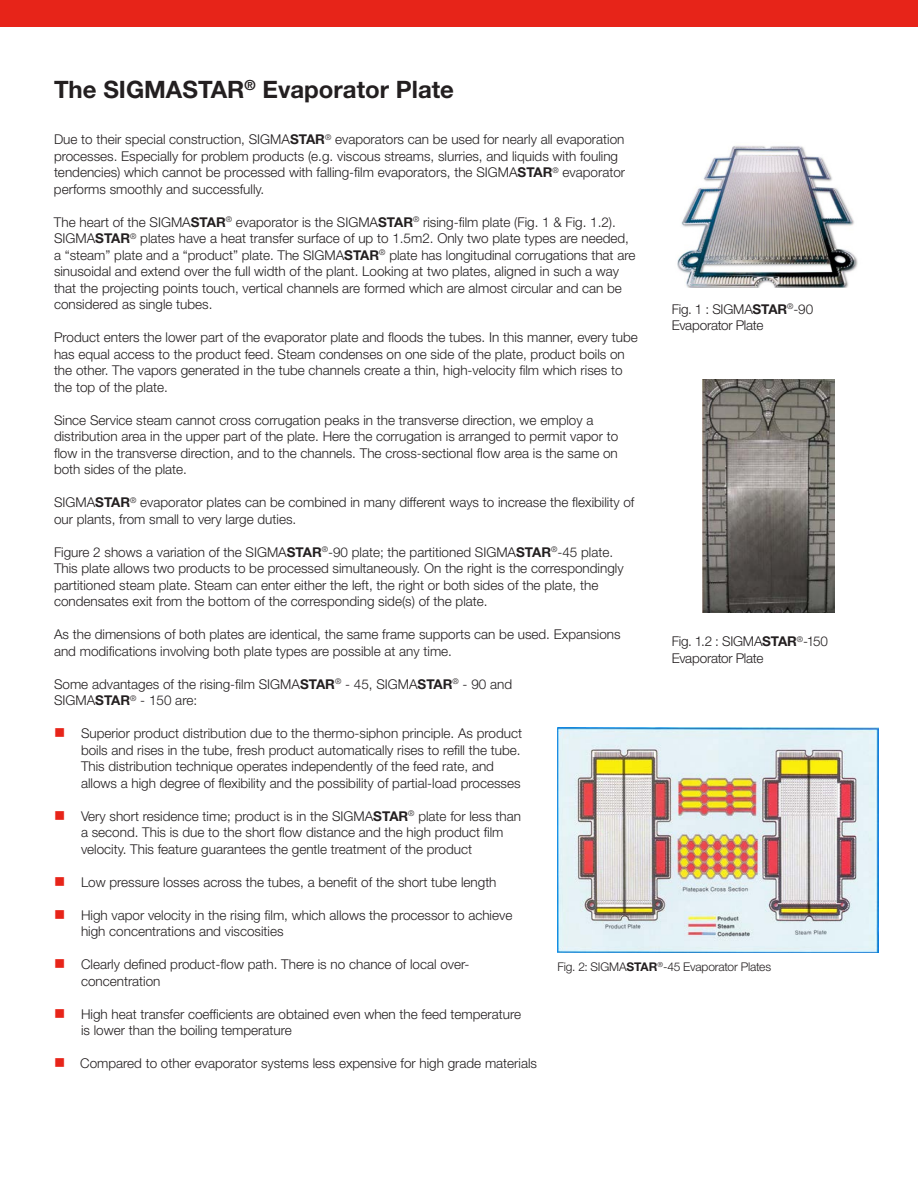
<style>
.page{position:relative;width:918px;height:1188px;background:#fff}
.page>*{position:absolute;margin:0;border:0;box-sizing:border-box;transform-origin:0 0}
.t1{font:700 24px "Helvetica Neue LT Std";color:#231f20}
.Callout_Box_Copy{font:300 13.5px/16.5px "Helvetica Neue LT Std";color:#231f20}
.Callout_Box_Copy-2{font:300 13.5px "Helvetica Neue LT Std";letter-spacing:-.025em;color:#231f20}
.Callout_Box_Copy-3{font:300 12px "Helvetica Neue LT Std";letter-spacing:-.015em;color:#231f20}
.s1{font-weight:700}
.s2{color:#e72419}
</style>
<div class="page">
<img style="left:677px;top:146px;width:181px;height:141px">
<img style="left:703px;top:379px;width:131px;height:234px">
<img style="left:558px;top:728px;width:320px;height:225px">
<div style="left:0;top:0;width:918px;height:27px;background:#e72419"></div>
<p class="t1" style="left:54px;top:74px;width:402px">The SIGMASTAR<sup>®</sup> Evaporator Plate</p>
<p class="Callout_Box_Copy" style="left:54px;top:131px;width:573px">Due to their special construction, SIGMA<span class="s1">STAR</span><sup>®</sup> evaporators can be used for nearly all evaporation processes. Especially for problem products (e.g. viscous streams, slurries, and liquids with fouling tendencies) which cannot be processed with falling-film evaporators, the SIGMA<span class="s1">STAR</span><sup>®</sup> evaporator performs smoothly and successfully.</p>
<p class="Callout_Box_Copy" style="left:54px;top:213px;width:583px">The heart of the SIGMA<span class="s1">STAR</span><sup>®</sup> evaporator is the SIGMA<span class="s1">STAR</span><sup>®</sup> rising-film plate (Fig. 1 &amp; Fig. 1.2).<br>SIGMA<span class="s1">STAR</span><sup>®</sup> plates have a heat transfer surface of up to 1.5m2. Only two plate types are needed, a “steam” plate and a “product” plate. The SIGMA<span class="s1">STAR</span><sup>®</sup> plate has longitudinal corrugations that are sinusoidal and extend over the full width of the plant. Looking at two plates, aligned in such a way that the projecting points touch, vertical channels are formed which are almost circular and can be considered as single tubes.</p>
<p class="Callout_Box_Copy" style="left:54px;top:329px;width:585px">Product enters the lower part of the evaporator plate and floods the tubes. In this manner, every tube has equal access to the product feed. Steam condenses on one side of the plate, product boils on the other. The vapors generated in the tube channels create a thin, high-velocity film which rises to the top of the plate.</p>
<p class="Callout_Box_Copy" style="left:54px;top:411px;width:566px">Since Service steam cannot cross corrugation peaks in the transverse direction, we employ a distribution area in the upper part of the plate. Here the corrugation is arranged to permit vapor to flow in the transverse direction, and to the channels. The cross-sectional flow area is the same on both sides of the plate.</p>
<p class="Callout_Box_Copy" style="left:54px;top:494px;width:582px">SIGMA<span class="s1">STAR</span><sup>®</sup> evaporator plates can be combined in many different ways to increase the flexibility of our plants, from small to very large duties.</p>
<p class="Callout_Box_Copy" style="left:54px;top:543px;width:571px">Figure 2 shows a variation of the SIGMA<span class="s1">STAR</span><sup>®</sup>-90 plate; the partitioned SIGMA<span class="s1">STAR</span><sup>®</sup>-45 plate.<br>This plate allows two products to be processed simultaneously. On the right is the correspondingly partitioned steam plate. Steam can enter either the left, the right or both sides of the plate, the condensates exit from the bottom of the corresponding side(s) of the plate.</p>
<p class="Callout_Box_Copy" style="left:54px;top:626px;width:568px">As the dimensions of both plates are identical, the same frame supports can be used. Expansions and modifications involving both plate types are possible at any time.</p>
<p class="Callout_Box_Copy" style="left:54px;top:675px;width:460px">Some advantages of the rising-film SIGMA<span class="s1">STAR</span><sup>®</sup> - 45, SIGMA<span class="s1">STAR</span><sup>®</sup> - 90 and<br>SIGMA<span class="s1">STAR</span><sup>®</sup> - 150 are:</p>
<p class="Callout_Box_Copy" style="left:81px;top:725px;width:443px;text-indent:-27px"><span class="s2">■</span> Superior product distribution due to the thermo-siphon principle. As product boils and rises in the tube, fresh product automatically rises to refill the tube.<br>This distribution technique operates independently of the feed rate, and allows a high degree of flexibility and the possibility of partial-load processes</p>
<p class="Callout_Box_Copy" style="left:81px;top:807px;width:442px;text-indent:-27px"><span class="s2">■</span> Very short residence time; product is in the SIGMA<span class="s1">STAR</span><sup>®</sup> plate for less than a second. This is due to the short flow distance and the high product film velocity. This feature guarantees the gentle treatment of the product</p>
<p class="Callout_Box_Copy" style="left:54px;top:873px;width:444px"><span class="s2">■</span> Low pressure losses across the tubes, a benefit of the short tube length</p>
<p class="Callout_Box_Copy" style="left:81px;top:906px;width:433px;text-indent:-27px"><span class="s2">■</span> High vapor velocity in the rising film, which allows the processor to achieve high concentrations and viscosities</p>
<p class="Callout_Box_Copy" style="left:81px;top:956px;width:390px;text-indent:-27px"><span class="s2">■</span> Clearly defined product-flow path. There is no chance of local over&shy;concentration</p>
<p class="Callout_Box_Copy" style="left:81px;top:1005px;width:442px;text-indent:-27px"><span class="s2">■</span> High heat transfer coefficients are obtained even when the feed temperature is lower than the boiling temperature</p>
<p class="Callout_Box_Copy" style="left:54px;top:1055px;width:485px"><span class="s2">■</span> Compared to other evaporator systems less expensive for high grade materials</p>
<p class="Callout_Box_Copy" style="left:672px;top:300px;width:143px">Fig. 1 : SIGMA<span class="s1">STAR</span><sup>®</sup>-90<br>Evaporator Plate</p>
<p class="Callout_Box_Copy" style="left:672px;top:633px;width:158px">Fig. 1.2 : SIGMA<span class="s1">STAR</span><sup>®</sup>-150</p>
<p class="Callout_Box_Copy-2" style="left:672px;top:650px;width:93px">Evaporator Plate</p>
<p class="Callout_Box_Copy-3" style="left:558px;top:959px;width:215px">Fig. 2: SIGMA<span class="s1">STAR</span><sup>®</sup>-45 Evaporator Plates</p>
</div>
